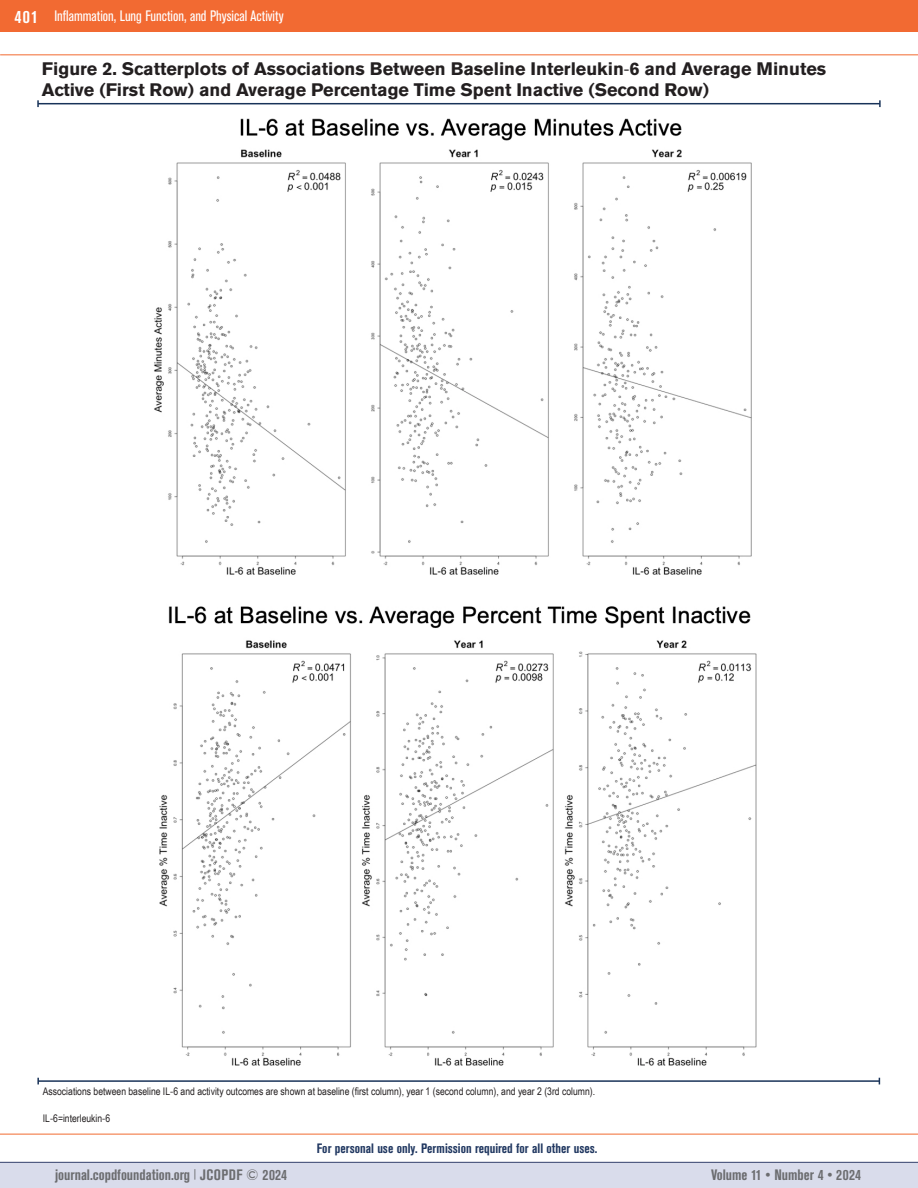
<style>
.page{position:relative;width:918px;height:1188px;background:#fff}
.page>*{position:absolute;margin:0;border:0;box-sizing:border-box;transform-origin:0 0}
.t1{font:700 18px/21px "Akzidenz Grotesk BE";color:#231f20}
.t2{font:700 condensed 15px "Akzidenz Grotesk BE";color:#6c6d70}
.t3{font:condensed 15px "Akzidenz Grotesk BE";color:#fff}
.t4{font:700 condensed 13.5px "Akzidenz Grotesk BE";color:#213861}
.t5{font:10.5px "Arial Narrow";color:#231f20}
.s1{font-weight:700;font-size:18px}
.s2{font-family:"Myriad Pro";font-weight:400}
.s3{font-family:"Myriad Pro"}
</style>
<div class="page">
<div style="left:0;top:1162px;width:918px;height:26px;background:#d9dceb"></div>
<div style="left:0;top:0;width:918px;height:32px;background:#f26a32"></div>
<hr style="left:0;top:1162px;width:918px;height:1px;background:#34416b">
<hr style="left:38px;top:103px;width:842px;height:1px;background:#193359">
<svg style="left:37px;top:100px;width:2px;height:7px"></svg>
<svg style="left:879px;top:100px;width:2px;height:7px"></svg>
<hr style="left:38px;top:1080px;width:841px;height:2px;background:#193359">
<hr style="left:0;top:55px;width:918px;height:1px;background:#f26a30">
<hr style="left:0;top:1134px;width:918px;height:1px;background:#f26a30">
<img style="left:154px;top:118px;width:603px;height:948px">
<p class="t3" style="left:14px;top:8px;width:271px"><span class="s1">401</span> Inflammation, Lung Function, and Physical Activity</p>
<p class="t1" style="left:42px;top:58px;width:786px">Figure 2. Scatterplots of Associations Between Baseline Interleukin<span class="s2">-</span>6 and Average Minutes<br>Active (First Row) and Average Percentage Time Spent Inactive (Second Row)</p>
<p class="t5" style="left:43px;top:1084px;width:554px">Associations between baseline IL<span class="s3">-</span>6 and activity outcomes are shown at baseline (first column), year 1 (second column), and year 2 (3rd column).</p>
<p class="t5" style="left:43px;top:1111px;width:69px">IL<span class="s3">-</span>6=interleukin<span class="s3">-</span>6</p>
<p class="t4" style="left:317px;top:1141px;width:282px">For personal use only. Permission required for all other uses.</p>
<p class="t2" style="left:55px;top:1166px;width:234px">journal.copdfoundation.org <sup>|</sup> JCOPDF © 2024</p>
<p class="t2" style="left:711px;top:1166px;width:151px">Volume 11 • Number 4 • 2024</p>
</div>
